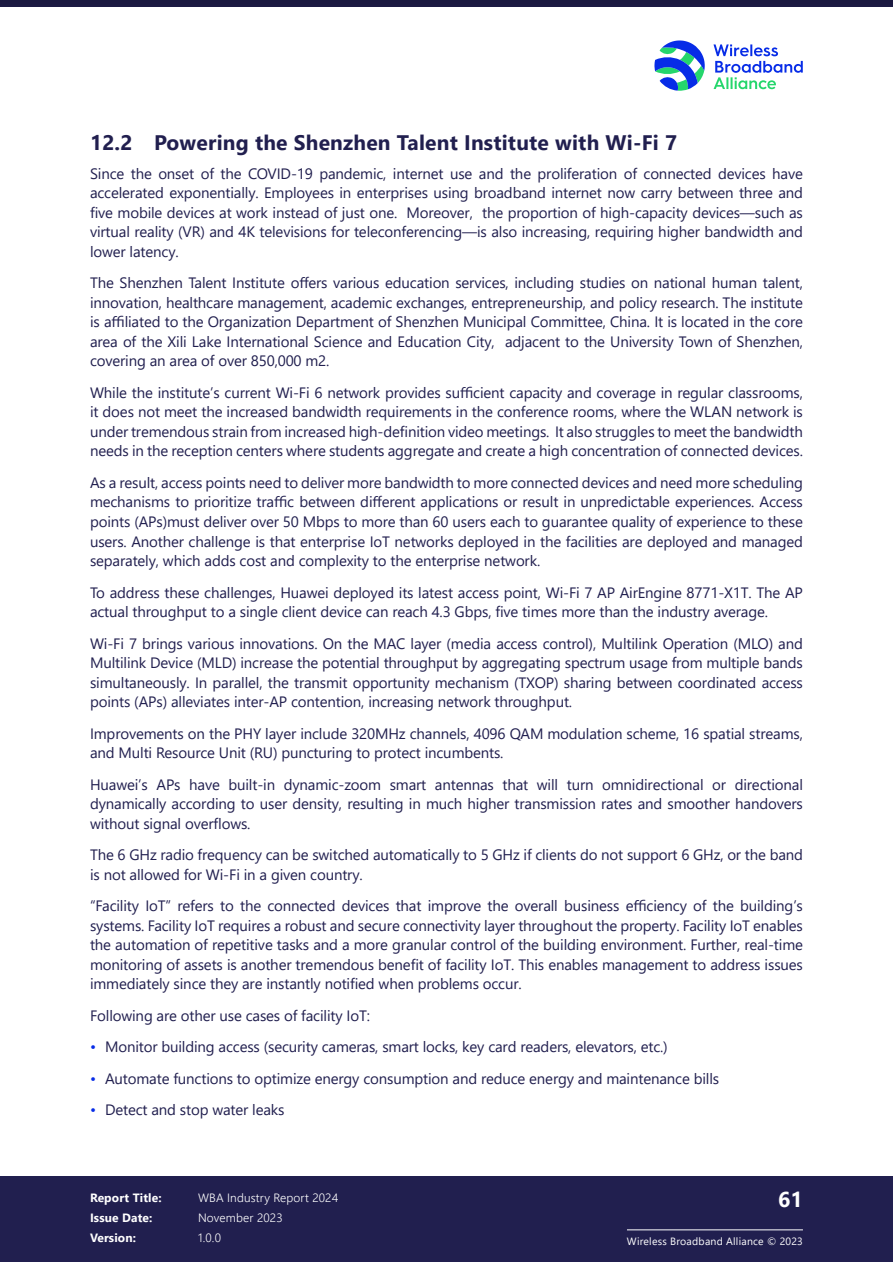
<style>
.page{position:relative;width:893px;height:1262px;background:#fff}
.page>*{position:absolute;margin:0;border:0;box-sizing:border-box;transform-origin:0 0}
.t1{font:700 21.45px "Segoe UI";color:#fff}
.t2{font:700 21px "Segoe UI";letter-spacing:.01em;color:#211f4f}
.t3{font:15px/19.5px "Segoe UI";letter-spacing:-.01em;color:#211f4f;text-align:justify}
.t4{font:300 12px "Segoe UI";letter-spacing:.01em;color:#fff}
.t5{font:700 12px "Segoe UI";letter-spacing:.01em;color:#fff}
.t6{font:10.5px "Segoe UI";letter-spacing:.02em;color:#fff}
.s1{color:#072ce7}
</style>
<div class="page">
<div style="left:0;top:1175px;width:892px;height:87px;background:#211f4f"></div>
<svg style="left:713px;top:44px;width:89px;height:45px"></svg>
<svg style="left:654px;top:40px;width:50px;height:51px"></svg>
<div style="left:0;top:0;width:892px;height:7px;background:#1b1941"></div>
<hr style="left:627px;top:1229px;width:176px;height:1px;background:#fff">
<h2 class="t2" style="left:90px;top:123px;width:588px">12.2 Powering the Shenzhen Talent Institute with Wi-Fi 7</h2>
<p class="t3" style="left:90px;top:162px;width:714px">Since the onset of the COVID-19 pandemic, internet use and the proliferation of connected devices have accelerated exponentially. Employees in enterprises using broadband internet now carry between three and five mobile devices at work instead of just one. Moreover, the proportion of high-capacity devices—such as virtual reality (VR) and 4K televisions for teleconferencing—is also increasing, requiring higher bandwidth and lower latency.</p>
<p class="t3" style="left:90px;top:272px;width:714px">The Shenzhen Talent Institute offers various education services, including studies on national human talent, innovation, healthcare management, academic exchanges, entrepreneurship, and policy research. The institute is affiliated to the Organization Department of Shenzhen Municipal Committee, China. It is located in the core area of the Xili Lake International Science and Education City, adjacent to the University Town of Shenzhen, covering an area of over 850,000 m2.</p>
<p class="t3" style="left:90px;top:381px;width:714px">While the institute’s current Wi-Fi 6 network provides sufficient capacity and coverage in regular classrooms, it does not meet the increased bandwidth requirements in the conference rooms, where the WLAN network is under tremendous strain from increased high-definition video meetings. It also struggles to meet the bandwidth needs in the reception centers where students aggregate and create a high concentration of connected devices.</p>
<p class="t3" style="left:90px;top:471px;width:714px">As a result, access points need to deliver more bandwidth to more connected devices and need more scheduling mechanisms to prioritize traffic between different applications or result in unpredictable experiences. Access points (APs)must deliver over 50 Mbps to more than 60 users each to guarantee quality of experience to these users. Another challenge is that enterprise IoT networks deployed in the facilities are deployed and managed separately, which adds cost and complexity to the enterprise network.</p>
<p class="t3" style="left:90px;top:581px;width:714px">To address these challenges, Huawei deployed its latest access point, Wi-Fi 7 AP AirEngine 8771-X1T. The AP actual throughput to a single client device can reach 4.3 Gbps, five times more than the industry average.</p>
<p class="t3" style="left:90px;top:632px;width:714px">Wi-Fi 7 brings various innovations. On the MAC layer (media access control), Multilink Operation (MLO) and Multilink Device (MLD) increase the potential throughput by aggregating spectrum usage from multiple bands simultaneously. In parallel, the transmit opportunity mechanism (TXOP) sharing between coordinated access points (APs) alleviates inter-AP contention, increasing network throughput.</p>
<p class="t3" style="left:90px;top:722px;width:714px">Improvements on the PHY layer include 320MHz channels, 4096 QAM modulation scheme, 16 spatial streams, and Multi Resource Unit (RU) puncturing to protect incumbents.</p>
<p class="t3" style="left:90px;top:773px;width:714px">Huawei’s APs have built-in dynamic-zoom smart antennas that will turn omnidirectional or directional dynamically according to user density, resulting in much higher transmission rates and smoother handovers without signal overflows.</p>
<p class="t3" style="left:90px;top:843px;width:714px">The 6 GHz radio frequency can be switched automatically to 5 GHz if clients do not support 6 GHz, or the band is not allowed for Wi-Fi in a given country.</p>
<p class="t3" style="left:90px;top:894px;width:714px">“Facility IoT” refers to the connected devices that improve the overall business efficiency of the building’s systems. Facility IoT requires a robust and secure connectivity layer throughout the property. Facility IoT enables the automation of repetitive tasks and a more granular control of the building environment. Further, real-time monitoring of assets is another tremendous benefit of facility IoT. This enables management to address issues immediately since they are instantly notified when problems occur.</p>
<p class="t3" style="left:90px;top:1004px;width:281px">Following are other use cases of facility IoT:</p>
<p class="t3" style="left:90px;top:1035px;width:579px"><span class="s1">•</span> Monitor building access (security cameras, smart locks, key card readers, elevators, etc.)</p>
<p class="t3" style="left:90px;top:1067px;width:630px"><span class="s1">•</span> Automate functions to optimize energy consumption and reduce energy and maintenance bills</p>
<p class="t3" style="left:90px;top:1098px;width:196px"><span class="s1">•</span> Detect and stop water leaks</p>
<h1 class="t1" style="left:778px;top:1179px;width:26px">61</h1>
<p class="t5" style="left:90px;top:1186px;width:73px">Report Title:</p>
<p class="t4" style="left:198px;top:1186px;width:142px">WBA Industry Report 2024</p>
<p class="t5" style="left:90px;top:1206px;width:64px">Issue Date:</p>
<p class="t4" style="left:198px;top:1206px;width:86px">November 2023</p>
<p class="t5" style="left:90px;top:1226px;width:47px">Version:</p>
<p class="t4" style="left:198px;top:1226px;width:24px">1.0.0</p>
<p class="t6" style="left:627px;top:1231px;width:177px">Wireless Broadband Alliance © 2023</p>
</div>
